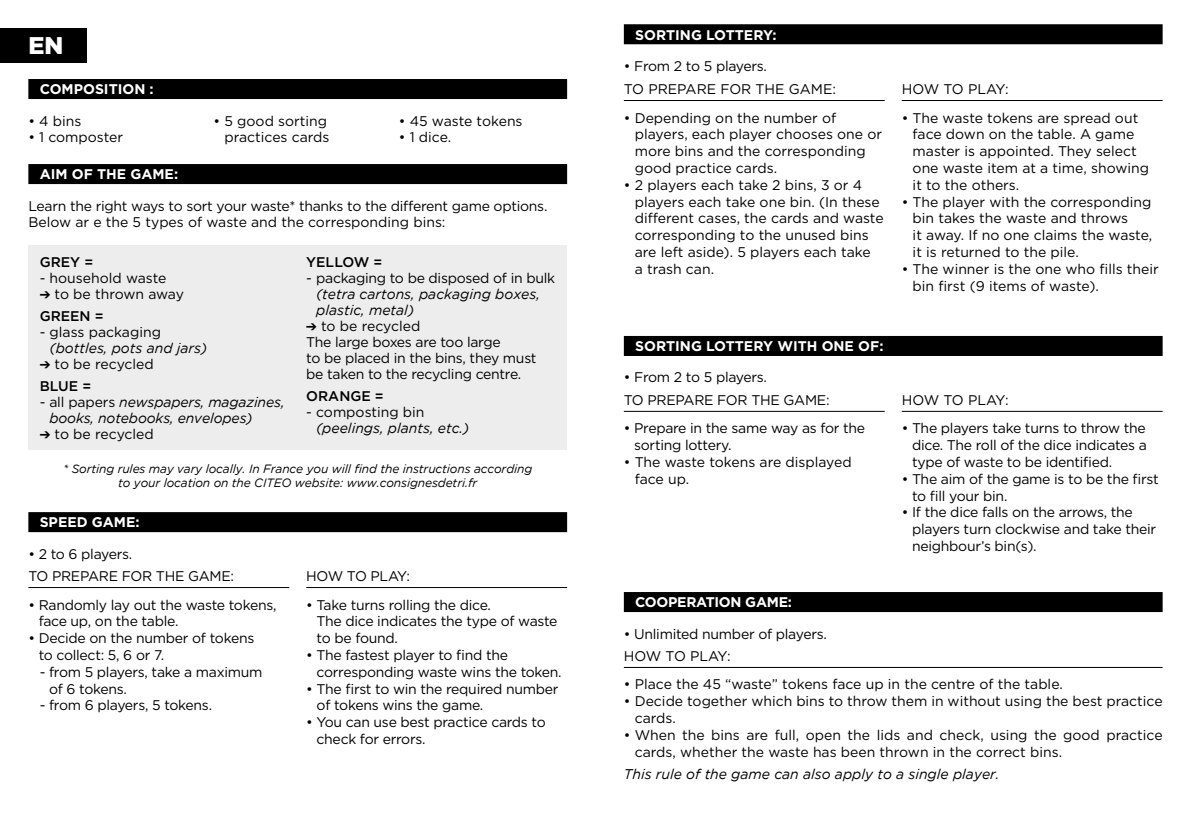
<style>
.page{position:relative;width:1191px;height:840px;background:#fff}
.page>*{position:absolute;margin:0;border:0;box-sizing:border-box;transform-origin:0 0}
.t1{font:900 24px "Gotham";color:#fff}
.t2{font:14px/16.8px "Gotham";letter-spacing:-.02em;color:#000}
.t3{font:14px/16.8px "Gotham";color:#000}
.t4{font:italic 14px/16px "Gotham";color:#000}
.t5{font:700 14px "Gotham";color:#fff}
.t6{font:500 14px "Gotham";color:#000}
.t7{font:700 14px "Gotham";letter-spacing:-.02em;color:#fff}
.t8{font:14px "Gotham";letter-spacing:-.04em;color:#000}
.t9{font:italic 12px/14px "Gotham";letter-spacing:-.01em;color:#000;text-align:center}
.s1{font-weight:500}
.s2{font-style:normal}
</style>
<div class="page">
<div style="left:28px;top:79px;width:539px;height:20px;background:#000"></div>
<div style="left:28px;top:245px;width:539px;height:204px;background:#ededed"></div>
<div style="left:624px;top:591px;width:538px;height:20px;background:#000"></div>
<div style="left:28px;top:512px;width:539px;height:20px;background:#000"></div>
<div style="left:624px;top:336px;width:538px;height:20px;background:#000"></div>
<div style="left:28px;top:164px;width:539px;height:20px;background:#000"></div>
<hr style="left:624px;top:666px;width:538px;height:1px;background:#000">
<div style="left:624px;top:24px;width:538px;height:20px;background:#000"></div>
<hr style="left:624px;top:100px;width:260px;height:1px;background:#000">
<hr style="left:901px;top:100px;width:261px;height:1px;background:#000">
<hr style="left:624px;top:410px;width:260px;height:1px;background:#000">
<hr style="left:901px;top:410px;width:261px;height:1px;background:#000">
<hr style="left:28px;top:586px;width:261px;height:1px;background:#000">
<hr style="left:306px;top:586px;width:261px;height:1px;background:#000">
<div style="left:0;top:28px;width:86px;height:35px;background:#000"></div>
<h1 class="t1" style="left:28px;top:32px;width:36px">EN</h1>
<p class="t5" style="left:40px;top:80px;width:116px">COMPOSITION :</p>
<p class="t2" style="left:28px;top:112px;width:55px">• 4 bins</p>
<p class="t3" style="left:28px;top:129px;width:96px">• 1 composter</p>
<p class="t5" style="left:40px;top:165px;width:140px">AIM OF THE GAME:</p>
<p class="t3" style="left:214px;top:112px;width:117px;text-align:right">• 5 good sorting practices cards</p>
<p class="t2" style="left:399px;top:112px;width:125px">• 45 waste tokens</p>
<p class="t2" style="left:399px;top:129px;width:54px">• 1 dice.</p>
<p class="t2" style="left:28px;top:197px;width:520px">Learn the right ways to sort your waste* thanks to the different game options.<br>Below ar e the 5 types of waste and the corresponding bins:</p>
<p class="t6" style="left:40px;top:253px;width:55px">GREY =</p>
<p class="t3" style="left:40px;top:269px;width:128px">- household waste</p>
<p class="t2" style="left:40px;top:283px;width:146px;line-height:21.6px">➔ to be thrown away<br><span class="s1">GREEN =</span></p>
<p class="t3" style="left:40px;top:323px;width:123px">- glass packaging</p>
<p class="t4" style="left:50px;top:340px;width:159px">(bottles, pots and jars)</p>
<p class="t3" style="left:40px;top:353px;width:116px;line-height:21.6px">➔ to be recycled<br><span class="s1">BLUE =</span></p>
<p class="t4" style="left:49px;top:393px;width:237px;text-indent:-10px"><span class="s2">- all papers</span> newspapers, magazines, books, notebooks, envelopes)</p>
<p class="t3" style="left:40px;top:425px;width:116px">➔ to be recycled</p>
<p class="t6" style="left:306px;top:253px;width:78px">YELLOW =</p>
<p class="t2" style="left:306px;top:269px;width:250px">- packaging to be disposed of in bulk</p>
<p class="t4" style="left:316px;top:286px;width:225px">(tetra cartons, packaging boxes, plastic, metal)</p>
<p class="t2" style="left:306px;top:318px;width:232px;line-height:16px">➔ to be recycled<br>The large boxes are too large<br>to be placed in the bins, they must be taken to the recycling centre.</p>
<p class="t6" style="left:306px;top:387px;width:79px">ORANGE =</p>
<p class="t3" style="left:306px;top:403px;width:120px">- composting bin</p>
<p class="t4" style="left:316px;top:420px;width:154px">(peelings, plants, etc.)</p>
<p class="t9" style="left:63px;top:462px;width:471px">* Sorting rules may vary locally. In France you will find the instructions according to your location on the CITEO website: www.consignesdetri.fr</p>
<p class="t5" style="left:40px;top:513px;width:101px">SPEED GAME:</p>
<p class="t2" style="left:28px;top:544px;width:105px">• 2 to 6 players.</p>
<p class="t2" style="left:28px;top:567px;width:207px">TO PREPARE FOR THE GAME:</p>
<p class="t2" style="left:39px;top:595px;width:239px;text-indent:-10px">• Randomly lay out the waste tokens, face up, on the table.</p>
<p class="t2" style="left:39px;top:629px;width:217px;text-indent:-10px">• Decide on the number of tokens to collect: 5, 6 or 7.</p>
<p class="t2" style="left:49px;top:662px;width:215px;text-indent:-9px">- from 5 players, take a maximum of 6 tokens.</p>
<p class="t2" style="left:40px;top:696px;width:174px">- from 6 players, 5 tokens.</p>
<p class="t8" style="left:306px;top:567px;width:105px">HOW TO PLAY:</p>
<p class="t2" style="left:316px;top:595px;width:242px;text-indent:-10px">• Take turns rolling the dice.<br>The dice indicates the type of waste to be found.</p>
<p class="t2" style="left:316px;top:646px;width:247px;text-indent:-10px">• The fastest player to find the corresponding waste wins the token.</p>
<p class="t2" style="left:316px;top:679px;width:243px;text-indent:-10px">• The first to win the required number of tokens wins the game.</p>
<p class="t2" style="left:316px;top:713px;width:231px;text-indent:-10px">• You can use best practice cards to check for errors.</p>
<p class="t5" style="left:635px;top:25px;width:143px">SORTING LOTTERY:</p>
<p class="t2" style="left:624px;top:57px;width:145px">• From 2 to 5 players.</p>
<p class="t3" style="left:624px;top:81px;width:214px">TO PREPARE FOR THE GAME:</p>
<p class="t3" style="left:635px;top:109px;width:249px;text-indent:-11px">• Depending on the number of players, each player chooses one or more bins and the corresponding good practice cards.</p>
<p class="t3" style="left:635px;top:176px;width:250px;text-indent:-11px">• 2 players each take 2 bins, 3 or 4 players each take one bin. (In these different cases, the cards and waste corresponding to the unused bins are left aside). 5 players each take<br>a trash can.</p>
<p class="t5" style="left:635px;top:337px;width:250px">SORTING LOTTERY WITH ONE OF:</p>
<p class="t2" style="left:624px;top:368px;width:145px">• From 2 to 5 players.</p>
<p class="t2" style="left:624px;top:391px;width:207px">TO PREPARE FOR THE GAME:</p>
<p class="t2" style="left:634px;top:419px;width:232px;text-indent:-10px">• Prepare in the same way as for the sorting lottery.</p>
<p class="t3" style="left:635px;top:453px;width:218px;text-indent:-11px">• The waste tokens are displayed face up.</p>
<p class="t7" style="left:635px;top:592px;width:158px">COOPERATION GAME:</p>
<p class="t2" style="left:624px;top:624px;width:205px">• Unlimited number of players.</p>
<p class="t2" style="left:901px;top:81px;width:108px">HOW TO PLAY:</p>
<p class="t3" style="left:912px;top:109px;width:238px;text-indent:-11px">• The waste tokens are spread out face down on the table. A game master is appointed. They select one waste item at a time, showing it to the others.</p>
<p class="t3" style="left:912px;top:193px;width:241px;text-indent:-11px">• The player with the corresponding bin takes the waste and throws<br>it away. If no one claims the waste, it is returned to the pile.</p>
<p class="t3" style="left:912px;top:260px;width:248px;text-indent:-11px">• The winner is the one who fills their bin first (9 items of waste).</p>
<p class="t2" style="left:901px;top:391px;width:108px">HOW TO PLAY:</p>
<p class="t2" style="left:912px;top:419px;width:236px;text-align:justify;text-indent:-10px">• The players take turns to throw the dice. The roll of the dice indicates a type of waste to be identified.</p>
<p class="t2" style="left:912px;top:470px;width:248px;text-indent:-10px">• The aim of the game is to be the first to fill your bin.</p>
<p class="t2" style="left:912px;top:503px;width:246px;text-indent:-10px">• If the dice falls on the arrows, the players turn clockwise and take their neighbour’s bin(s).</p>
<p class="t2" style="left:624px;top:647px;width:108px">HOW TO PLAY:</p>
<p class="t3" style="left:624px;top:675px;width:440px">• Place the 45 “waste” tokens face up in the centre of the table.</p>
<p class="t3" style="left:635px;top:692px;width:529px;text-indent:-11px">• Decide together which bins to throw them in without using the best practice cards.</p>
<p class="t3" style="left:635px;top:725px;width:529px;text-indent:-11px">• When the bins are full, open the lids and check, using the good practice cards, whether the waste has been thrown in the correct bins.</p>
<p class="t4" style="left:624px;top:765px;width:377px">This rule of the game can also apply to a single player.</p>
</div>
